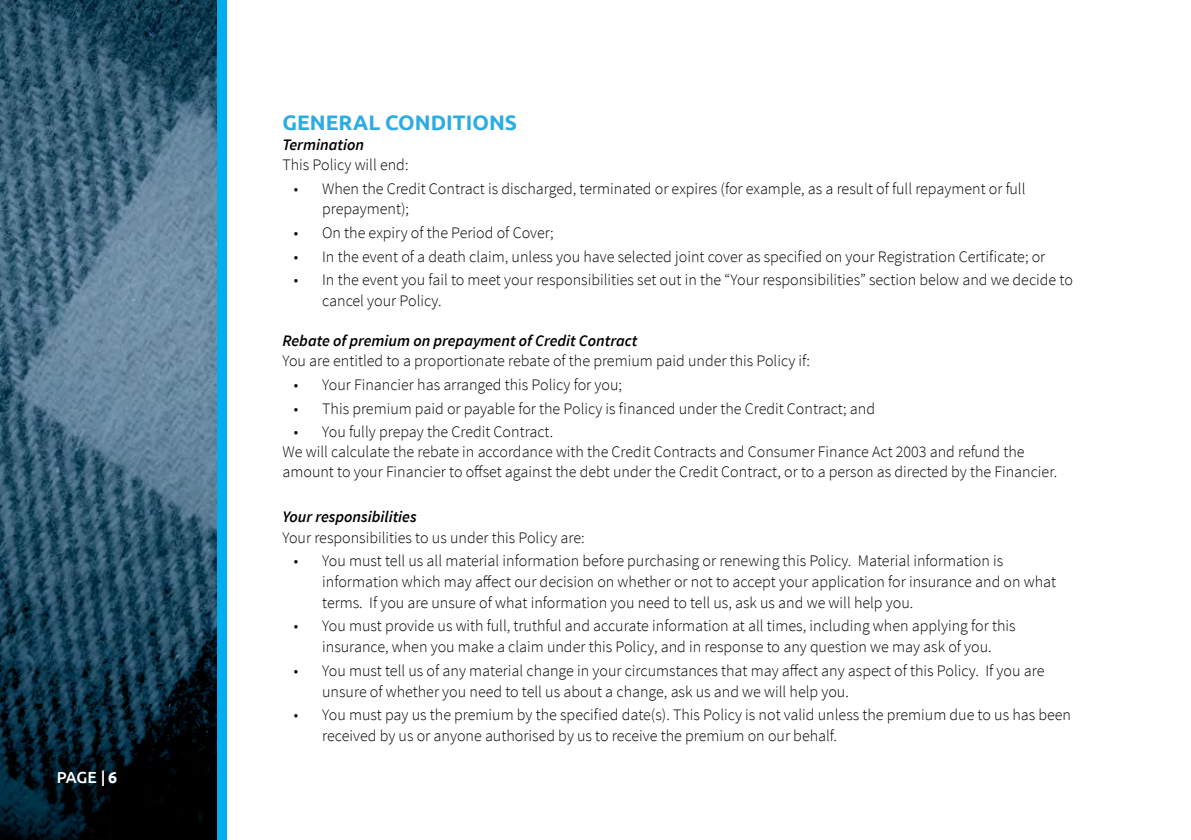
<style>
.page{position:relative;width:1191px;height:840px;background:#fff}
.page>*{position:absolute;margin:0;border:0;box-sizing:border-box;transform-origin:0 0}
.t1{font:700 21px "Ubuntu";color:#2cace2}
.t2{font:300 16px/20.8px "Source Sans Pro";color:#000}
.t3{font:italic 600 16px "Source Sans Pro";color:#000}
.t4{font:500 16px "Ubuntu";color:#fff}
.s1{font-weight:700}
</style>
<div class="page">
<div style="left:0;top:0;width:227px;height:839px;background:#00aeef"></div>
<img style="left:0;top:0;width:217px;height:839px">
<p class="t4" style="left:57px;top:766px;width:62px">PAGE | <span class="s1">6</span></p>
<h1 class="t1" style="left:282px;top:109px;width:236px">GENERAL CONDITIONS</h1>
<p class="t3" style="left:282px;top:134px;width:83px">Termination</p>
<p class="t2" style="left:282px;top:154px;width:128px">This Policy will end:</p>
<p class="t2" style="left:322px;top:178px;width:705px;text-indent:-28px">• When the Credit Contract is discharged, terminated or expires (for example, as a result of full repayment or full prepayment);</p>
<p class="t2" style="left:294px;top:222px;width:261px">• On the expiry of the Period of Cover;</p>
<p class="t2" style="left:294px;top:246px;width:753px">• In the event of a death claim, unless you have selected joint cover as specified on your Registration Certificate; or</p>
<p class="t2" style="left:322px;top:269px;width:752px;text-indent:-28px">• In the event you fail to meet your responsibilities set out in the “Your responsibilities” section below and we decide to cancel your Policy.</p>
<p class="t3" style="left:282px;top:330px;width:356px">Rebate of premium on prepayment of Credit Contract</p>
<p class="t2" style="left:282px;top:350px;width:529px">You are entitled to a proportionate rebate of the premium paid under this Policy if:</p>
<p class="t2" style="left:294px;top:374px;width:330px">• Your Financier has arranged this Policy for you;</p>
<p class="t2" style="left:294px;top:397px;width:583px">• This premium paid or payable for the Policy is financed under the Credit Contract; and</p>
<p class="t2" style="left:282px;top:421px;width:776px;line-height:20px;text-indent:11px">• You fully prepay the Credit Contract.<br>We will calculate the rebate in accordance with the Credit Contracts and Consumer Finance Act 2003 and refund the amount to your Financier to offset against the debt under the Credit Contract, or to a person as directed by the Financier.</p>
<p class="t3" style="left:282px;top:507px;width:136px">Your responsibilities</p>
<p class="t2" style="left:282px;top:526px;width:304px">Your responsibilities to us under this Policy are:</p>
<p class="t2" style="left:322px;top:550px;width:735px;text-indent:-28px">• You must tell us all material information before purchasing or renewing this Policy. Material information is information which may affect our decision on whether or not to accept your application for insurance and on what terms. If you are unsure of what information you need to tell us, ask us and we will help you.</p>
<p class="t2" style="left:294px;top:615px;width:723px;text-align:center">• You must provide us with full, truthful and accurate information at all times, including when applying for this insurance, when you make a claim under this Policy, and in response to any question we may ask of you.</p>
<p class="t2" style="left:322px;top:660px;width:723px;text-indent:-28px">• You must tell us of any material change in your circumstances that may affect any aspect of this Policy. If you are unsure of whether you need to tell us about a change, ask us and we will help you.</p>
<p class="t2" style="left:322px;top:704px;width:750px;text-indent:-28px">• You must pay us the premium by the specified date(s). This Policy is not valid unless the premium due to us has been received by us or anyone authorised by us to receive the premium on our behalf.</p>
</div>
